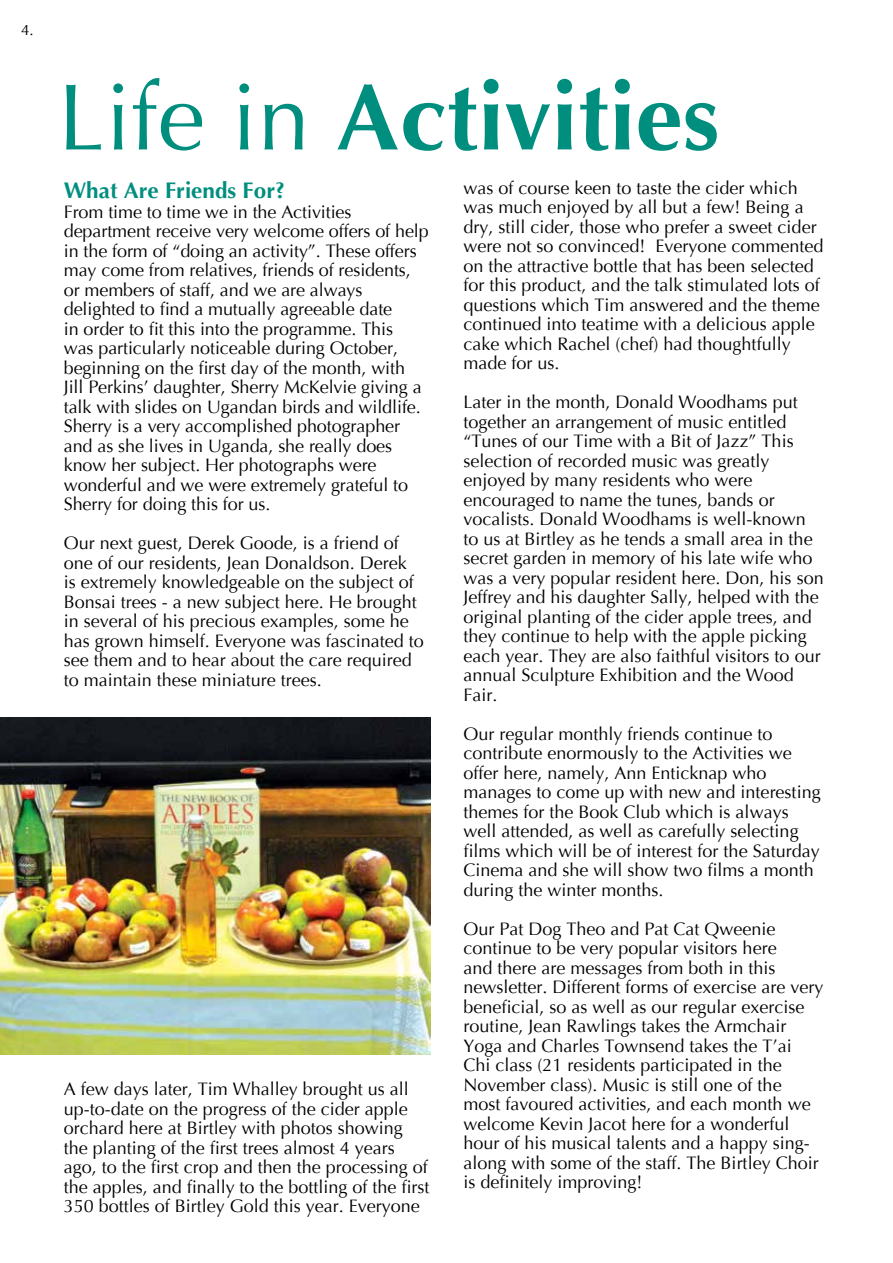
<style>
.page{position:relative;width:893px;height:1263px;background:#fff}
.page>*{position:absolute;margin:0;border:0;box-sizing:border-box;transform-origin:0 0}
.t1{font:700 94.5px "Optima";color:#008e7f}
.t2{font:700 22.5px "Optima";color:#008e7f}
.t3{font:18px/19.5px "Optima";color:#000}
.t4{font:15px "Optima";color:#000}
.s1{font-weight:400}
</style>
<div class="page">
<img style="left:0;top:718px;width:430px;height:336px">
<p class="t4" style="left:21px;top:21px;width:14px">4.</p>
<h1 class="t1" style="left:58px;top:62px;width:663px"><span class="s1">Life in</span> Activities</h1>
<p class="t2" style="left:64px;top:178px;width:223px">What Are Friends For?</p>
<p class="t3" style="left:64px;top:202px;width:367px">From time to time we in the Activities department receive very welcome offers of help in the form of “doing an activity”. These offers may come from relatives, friends of residents, or members of staff, and we are always delighted to find a mutually agreeable date<br>in order to fit this into the programme. This<br>was particularly noticeable during October, beginning on the first day of the month, with Jill Perkins’ daughter, Sherry McKelvie giving a talk with slides on Ugandan birds and wildlife.<br>Sherry is a very accomplished photographer and as she lives in Uganda, she really does know her subject. Her photographs were wonderful and we were extremely grateful to Sherry for doing this for us.</p>
<p class="t3" style="left:64px;top:534px;width:362px">Our next guest, Derek Goode, is a friend of one of our residents, Jean Donaldson. Derek<br>is extremely knowledgeable on the subject of Bonsai trees - a new subject here. He brought in several of his precious examples, some he has grown himself. Everyone was fascinated to see them and to hear about the care required to maintain these miniature trees.</p>
<p class="t3" style="left:64px;top:1080px;width:367px">A few days later, Tim Whalley brought us all up-to-date on the progress of the cider apple orchard here at Birtley with photos showing the planting of the first trees almost 4 years ago, to the first crop and then the processing of the apples, and finally to the bottling of the first 350 bottles of Birtley Gold this year. Everyone</p>
<p class="t3" style="left:463px;top:178px;width:362px">was of course keen to taste the cider which was much enjoyed by all but a few! Being a dry, still cider, those who prefer a sweet cider were not so convinced! Everyone commented on the attractive bottle that has been selected for this product, and the talk stimulated lots of questions which Tim answered and the theme continued into teatime with a delicious apple cake which Rachel (chef) had thoughtfully made for us.</p>
<p class="t3" style="left:463px;top:393px;width:362px">Later in the month, Donald Woodhams put together an arrangement of music entitled “Tunes of our Time with a Bit of Jazz” This selection of recorded music was greatly enjoyed by many residents who were encouraged to name the tunes, bands or vocalists. Donald Woodhams is well-known to us at Birtley as he tends a small area in the secret garden in memory of his late wife who was a very popular resident here. Don, his son Jeffrey and his daughter Sally, helped with the original planting of the cider apple trees, and they continue to help with the apple picking each year. They are also faithful visitors to our annual Sculpture Exhibition and the Wood Fair.</p>
<p class="t3" style="left:463px;top:724px;width:359px">Our regular monthly friends continue to contribute enormously to the Activities we offer here, namely, Ann Enticknap who manages to come up with new and interesting themes for the Book Club which is always well attended, as well as carefully selecting films which will be of interest for the Saturday Cinema and she will show two films a month during the winter months.</p>
<p class="t3" style="left:463px;top:919px;width:362px">Our Pat Dog Theo and Pat Cat Qweenie continue to be very popular visitors here<br>and there are messages from both in this newsletter. Different forms of exercise are very beneficial, so as well as our regular exercise routine, Jean Rawlings takes the Armchair Yoga and Charles Townsend takes the T’ai<br>Chi class (21 residents participated in the November class). Music is still one of the<br>most favoured activities, and each month we welcome Kevin Jacot here for a wonderful hour of his musical talents and a happy sing&shy;along with some of the staff. The Birtley Choir is definitely improving!</p>
</div>
